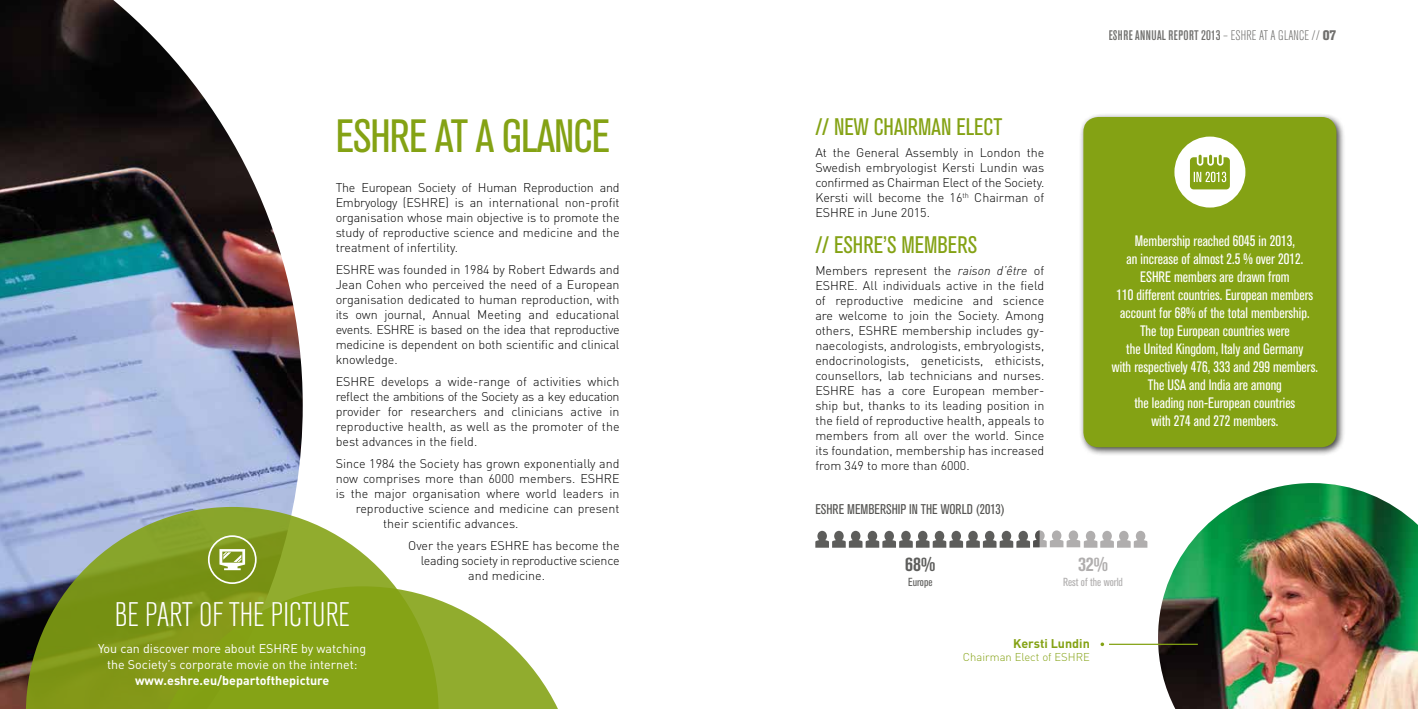
<style>
.page{position:relative;width:1418px;height:709px;background:#fff}
.page>*{position:absolute;margin:0;border:0;box-sizing:border-box;transform-origin:0 0}
.t1{font:condensed 46.25px "Akzidenz Grotesk BQ";letter-spacing:-.02em;color:#84a214}
.t2{font:300 condensed 33.75px "Akzidenz Grotesk BQ";color:#fff}
.t3{font:condensed 23.75px "Akzidenz Grotesk BQ";color:#84a214}
.t4{font:700 condensed 20px "Akzidenz Grotesk BQ";color:#b0aeae}
.t5{font:700 condensed 20px "Akzidenz Grotesk BQ";color:#40403e}
.t6{font:condensed 15px/18px "Akzidenz Grotesk BQ";color:#fff;text-align:center}
.t7{font:condensed 14px "Akzidenz Grotesk BQ";color:#565553}
.t8{font:500 condensed 13.75px "Akzidenz Grotesk BE";letter-spacing:.03em;color:#565553}
.t9{font:300 12.5px/15px "DIN";color:#000;text-align:justify}
.t10{font:12.5px/16.2px "DIN";color:#fff;text-align:center}
.t11{font:300 12.5px "DIN";letter-spacing:-.02em;color:#000}
.t12{font:700 12.5px "DIN";color:#fff}
.t13{font:700 12.5px "DIN";color:#84a214}
.t14{font:condensed 11.62px "Akzidenz Grotesk BQ";color:#b0aeae}
.t15{font:condensed 11.62px "Akzidenz Grotesk BQ";color:#40403e}
.t16{font:300 11.25px "DIN";color:#84a214}
.s1{font-weight:300}
.s2{font-weight:800}
.s3{font-style:italic}
</style>
<div class="page">
<img style="left:0;top:0;width:303px;height:709px">
<svg style="left:26px;top:507px;width:369px;height:202px;background:#8ea354"></svg>
<svg style="left:146px;top:586px;width:412px;height:123px;background:#96ae39"></svg>
<div style="left:208px;top:535px;width:49px;height:49px;border:2px solid #fff;border-radius:50%"></div>
<svg style="left:219px;top:549px;width:26px;height:21px"></svg>
<svg style="left:815px;top:530px;width:332px;height:17px"></svg>
<div style="left:1079px;top:113px;width:266px;height:343px;background:#000;opacity:.75"></div>
<div style="left:1083px;top:117px;width:253px;height:330px;background:#84a214;border-radius:15px"></div>
<div style="left:1175px;top:138px;width:69px;height:68px;background:#fff;border-radius:50%"></div>
<div style="left:1174px;top:137px;width:71px;height:70px;border:2px solid #fff;border-radius:50%"></div>
<svg style="left:1190px;top:155px;width:39px;height:34px"></svg>
<img style="left:1158px;top:483px;width:259px;height:226px">
<svg style="left:1100px;top:642px;width:4px;height:4px"></svg>
<hr style="left:1109px;top:643px;width:88px;height:2px;background:#84a214">
<h1 class="t1" style="left:336px;top:110px;width:276px">ESHRE AT A GLANCE</h1>
<p class="t9" style="left:336px;top:179px;width:285px">The European Society of Human Reproduction and Embryology (ESHRE) is an international non-profit organisation whose main objective is to promote the study of reproductive science and medicine and the treatment of infertility.</p>
<p class="t9" style="left:336px;top:261px;width:285px">ESHRE was founded in 1984 by Robert Edwards and Jean Cohen who perceived the need of a European organisation dedicated to human reproduction, with its own journal, Annual Meeting and educational events. ESHRE is based on the idea that reproductive medicine is dependent on both scientific and clinical knowledge.</p>
<p class="t9" style="left:336px;top:373px;width:285px">ESHRE develops a wide-range of activities which reflect the ambitions of the Society as a key education provider for researchers and clinicians active in reproductive health, as well as the promoter of the best advances in the field.</p>
<p class="t9" style="left:336px;top:455px;width:285px">Since 1984 the Society has grown exponentially and</p>
<p class="t9" style="left:336px;top:470px;width:285px">now comprises more than 6000 members. ESHRE</p>
<p class="t9" style="left:336px;top:485px;width:285px">is the major organisation where world leaders in</p>
<p class="t9" style="left:356px;top:500px;width:265px">reproductive science and medicine can present</p>
<p class="t9" style="left:383px;top:515px;width:137px">their scientific advances.</p>
<p class="t9" style="left:408px;top:537px;width:213px">Over the years ESHRE has become the</p>
<p class="t11" style="left:421px;top:552px;width:200px">leading society in reproductive science</p>
<p class="t9" style="left:468px;top:567px;width:78px">and medicine.</p>
<h2 class="t2" style="left:115px;top:596px;width:236px">BE PART OF THE PICTURE</h2>
<p class="t10" style="left:98px;top:640px;width:270px">You can discover more about ESHRE by watching the Society’s corporate movie on the internet:</p>
<p class="t12" style="left:135px;top:672px;width:196px">www.eshre.eu/bepartofthepicture</p>
<p class="t8" style="left:1108px;top:28px;width:229px">ESHRE ANNUAL REPORT 2013 <span class="s1">– ESHRE AT A GLANCE //</span> <span class="s2">07</span></p>
<h3 class="t3" style="left:815px;top:113px;width:188px">// NEW CHAIRMAN ELECT</h3>
<p class="t9" style="left:815px;top:144px;width:230px">At the General Assembly in London the Swedish embryologist Kersti Lundin was confirmed as Chairman Elect of the Society.<br>Kersti will become the 16<sup>th</sup> Chairman of ESHRE in June 2015.</p>
<h3 class="t3" style="left:815px;top:231px;width:163px">// ESHRE’S MEMBERS</h3>
<p class="t9" style="left:815px;top:262px;width:230px">Members represent the <span class="s3">raison d’être</span> of ESHRE. All individuals active in the field of reproductive medicine and science are welcome to join the Society. Among others, ESHRE membership includes gy&shy;naecologists, andrologists, embryologists, endocrinologists, geneticists, ethicists, counsellors, lab technicians and nurses.<br>ESHRE has a core European member&shy;ship but, thanks to its leading position in the field of reproductive health, appeals to members from all over the world. Since its foundation, membership has increased from 349 to more than 6000.</p>
<p class="t7" style="left:815px;top:501px;width:191px">ESHRE MEMBERSHIP IN THE WORLD (2013)</p>
<h3 class="t5" style="left:905px;top:552px;width:31px">68%</h3>
<p class="t15" style="left:908px;top:576px;width:26px">Europe</p>
<p class="t6" style="left:1111px;top:232px;width:207px">Membership reached 6045 in 2013,<br>an increase of almost 2.5 % over 2012.<br>ESHRE members are drawn from<br>110 different countries. European members account for 68% of the total membership.<br>The top European countries were<br>the United Kingdom, Italy and Germany<br>with respectively 476, 333 and 299 members.<br>The USA and India are among<br>the leading non-European countries<br>with 274 and 272 members.</p>
<h3 class="t4" style="left:1078px;top:552px;width:31px">32%</h3>
<p class="t14" style="left:1063px;top:576px;width:61px">Rest of the world</p>
<p class="t13" style="left:1013px;top:635px;width:78px">Kersti Lundin</p>
<p class="t16" style="left:963px;top:650px;width:128px">Chairman Elect of ESHRE</p>
</div>
